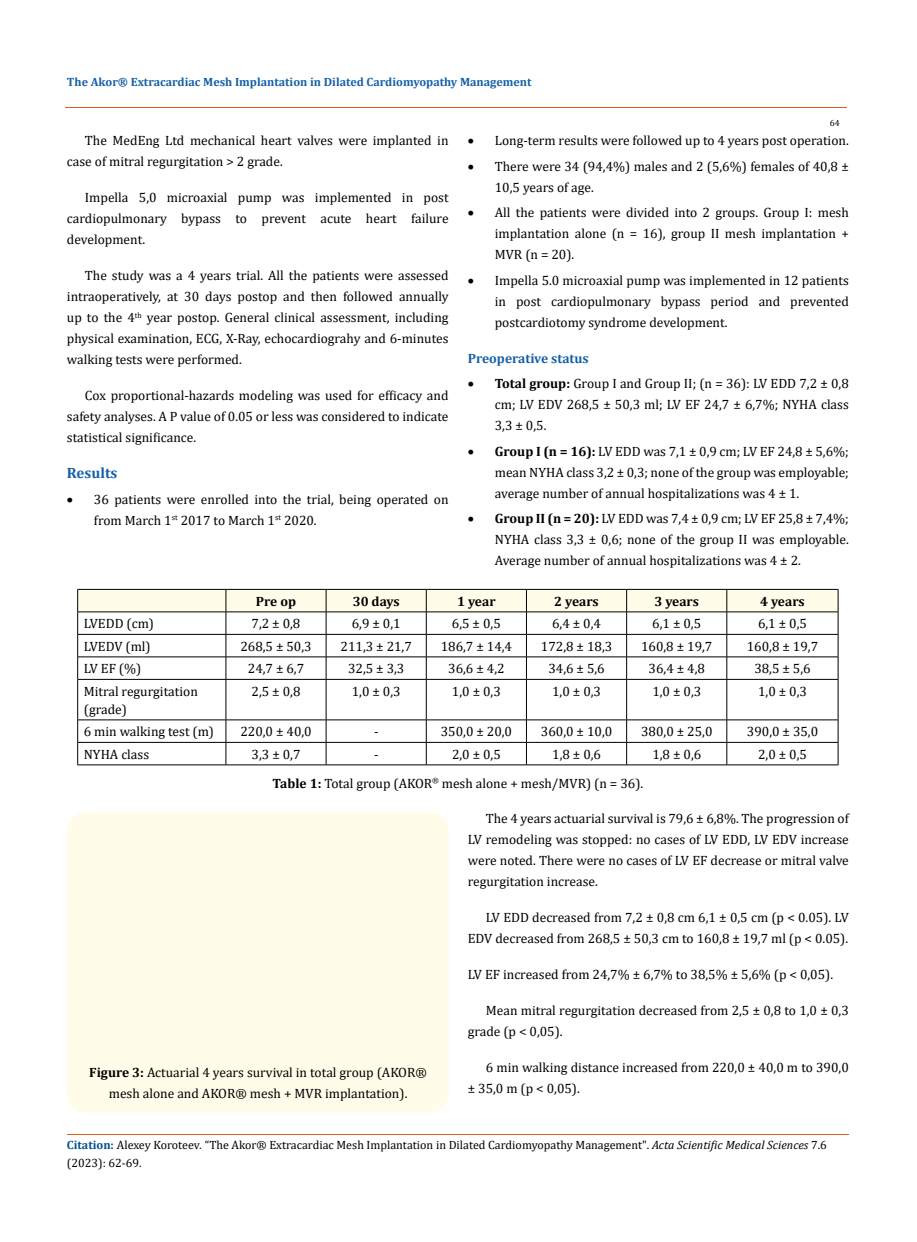
<style>
.page{position:relative;width:917px;height:1242px;background:#fff}
.page>*{position:absolute;margin:0;border:0;box-sizing:border-box;transform-origin:0 0}
.t1{font:700 15px "Cambria";color:#1560a6}
.t2{font:13.5px/21px "Cambria";color:#000;text-align:justify}
.t3{font:700 13.5px "Cambria";color:#000}
.t4{font:700 13.5px "Cambria";color:#1560a6}
.t5{font:12px/18px "Cambria";color:#000}
.t6{font:700 12px "Cambria";color:#1560a6}
.t7{font:9px "Cambria";color:#000}
.s1{font-weight:700}
.s2{font-weight:700;color:#035089}
.s3{font-style:italic}
</style>
<div class="page">
<svg style="left:77px;top:589px;width:761px;height:90px"></svg>
<hr style="left:77px;top:679px;width:149px;height:1px;background:#000">
<hr style="left:77px;top:680px;width:1px;height:40px;background:#000">
<hr style="left:226px;top:679px;width:100px;height:1px;background:#000">
<hr style="left:226px;top:680px;width:1px;height:40px;background:#000">
<hr style="left:326px;top:679px;width:100px;height:1px;background:#000">
<hr style="left:326px;top:680px;width:1px;height:40px;background:#000">
<hr style="left:426px;top:679px;width:100px;height:1px;background:#000">
<hr style="left:426px;top:680px;width:1px;height:40px;background:#000">
<hr style="left:526px;top:679px;width:100px;height:1px;background:#000">
<hr style="left:526px;top:680px;width:1px;height:40px;background:#000">
<hr style="left:626px;top:679px;width:100px;height:1px;background:#000">
<hr style="left:626px;top:680px;width:1px;height:40px;background:#000">
<hr style="left:726px;top:679px;width:112px;height:1px;background:#000">
<hr style="left:726px;top:680px;width:1px;height:40px;background:#000">
<hr style="left:837px;top:680px;width:1px;height:40px;background:#000">
<hr style="left:77px;top:720px;width:149px;height:1px;background:#000">
<hr style="left:226px;top:720px;width:100px;height:1px;background:#000">
<hr style="left:326px;top:720px;width:100px;height:1px;background:#000">
<hr style="left:426px;top:720px;width:100px;height:1px;background:#000">
<hr style="left:526px;top:720px;width:100px;height:1px;background:#000">
<hr style="left:626px;top:720px;width:100px;height:1px;background:#000">
<hr style="left:726px;top:720px;width:112px;height:1px;background:#000">
<hr style="left:77px;top:742px;width:149px;height:1px;background:#000">
<svg style="left:77px;top:720px;width:1px;height:45px"></svg>
<hr style="left:226px;top:742px;width:100px;height:1px;background:#000">
<svg style="left:226px;top:720px;width:1px;height:45px"></svg>
<hr style="left:326px;top:742px;width:100px;height:1px;background:#000">
<svg style="left:326px;top:720px;width:1px;height:45px"></svg>
<hr style="left:426px;top:742px;width:100px;height:1px;background:#000">
<svg style="left:426px;top:720px;width:1px;height:45px"></svg>
<hr style="left:526px;top:742px;width:100px;height:1px;background:#000">
<svg style="left:526px;top:720px;width:1px;height:45px"></svg>
<hr style="left:626px;top:742px;width:100px;height:1px;background:#000">
<svg style="left:626px;top:720px;width:1px;height:45px"></svg>
<hr style="left:726px;top:742px;width:112px;height:1px;background:#000">
<svg style="left:726px;top:720px;width:1px;height:45px"></svg>
<svg style="left:837px;top:720px;width:1px;height:45px"></svg>
<hr style="left:77px;top:765px;width:149px;height:1px;background:#000">
<hr style="left:226px;top:765px;width:100px;height:1px;background:#000">
<hr style="left:326px;top:765px;width:100px;height:1px;background:#000">
<hr style="left:426px;top:765px;width:100px;height:1px;background:#000">
<hr style="left:526px;top:765px;width:100px;height:1px;background:#000">
<hr style="left:626px;top:765px;width:100px;height:1px;background:#000">
<hr style="left:726px;top:765px;width:112px;height:1px;background:#000">
<div style="left:67px;top:812px;width:381px;height:301px;background:#fffde9;border-radius:18px"></div>
<hr style="left:65px;top:108px;width:782px;height:1px;background:#e05d1a">
<hr style="left:67px;top:1134px;width:781px;height:1px;background:#e05d1a">
<p class="t6" style="left:67px;top:73px;width:466px">The Akor® Extracardiac Mesh Implantation in Dilated Cardiomyopathy Management</p>
<p class="t7" style="left:829px;top:118px;width:11px">64</p>
<p class="t2" style="left:67px;top:130px;width:383px;text-indent:18px">The MedEng Ltd mechanical heart valves were implanted in case of mitral regurgitation &gt; 2 grade.</p>
<p class="t2" style="left:67px;top:187px;width:383px;text-indent:18px">Impella 5,0 microaxial pump was implemented in post cardiopulmonary bypass to prevent acute heart failure development.</p>
<p class="t2" style="left:67px;top:265px;width:383px;text-indent:18px">The study was a 4 years trial. All the patients were assessed intraoperatively, at 30 days postop and then followed annually up to the 4<sup>th</sup> year postop. General clinical assessment, including physical examination, ECG, X-Ray, echocardiograhy and 6-minutes walking tests were performed.</p>
<p class="t2" style="left:67px;top:385px;width:383px;text-indent:18px">Cox proportional-hazards modeling was used for efficacy and safety analyses. A P value of 0.05 or less was considered to indicate statistical significance.</p>
<p class="t1" style="left:67px;top:463px;width:52px">Results</p>
<p class="t2" style="left:94px;top:489px;width:356px;text-indent:-27px">• 36 patients were enrolled into the trial, being operated on from March 1<sup>st</sup> 2017 to March 1<sup>st</sup> 2020.</p>
<p class="t2" style="left:468px;top:130px;width:382px">• Long-term results were followed up to 4 years post operation.</p>
<p class="t2" style="left:495px;top:156px;width:355px;text-indent:-27px">• There were 34 (94,4%) males and 2 (5,6%) females of 40,8 ±<br>10,5 years of age.</p>
<p class="t2" style="left:495px;top:202px;width:355px;text-indent:-27px">• All the patients were divided into 2 groups. Group I: mesh implantation alone (n = 16), group II mesh implantation + MVR (n = 20).</p>
<p class="t2" style="left:495px;top:270px;width:355px;text-indent:-27px">• Impella 5.0 microaxial pump was implemented in 12 patients in post cardiopulmonary bypass period and prevented postcardiotomy syndrome development.</p>
<p class="t4" style="left:468px;top:349px;width:122px">Preoperative status</p>
<p class="t2" style="left:495px;top:373px;width:355px;text-indent:-27px">• <span class="s1">Total group:</span> Group I and Group II; (n = 36): LV EDD 7,2 ± 0,8 cm; LV EDV 268,5 ± 50,3 ml; LV EF 24,7 ± 6,7%; NYHA class 3,3 ± 0,5.</p>
<p class="t2" style="left:495px;top:441px;width:355px;text-indent:-27px">• <span class="s1">Group I (n = 16):</span> LV EDD was 7,1 ± 0,9 cm; LV EF 24,8 ± 5,6%; mean NYHA class 3,2 ± 0,3; none of the group was employable; average number of annual hospitalizations was 4 ± 1.</p>
<p class="t2" style="left:495px;top:508px;width:355px;text-indent:-27px">• <span class="s1">Group II (n = 20):</span> LV EDD was 7,4 ± 0,9 cm; LV EF 25,8 ± 7,4%; NYHA class 3,3 ± 0,6; none of the group II was employable.<br>Average number of annual hospitalizations was 4 ± 2.</p>
<p class="t3" style="left:256px;top:592px;width:42px">Pre op</p>
<p class="t3" style="left:353px;top:592px;width:48px">30 days</p>
<p class="t3" style="left:457px;top:592px;width:40px">1 year</p>
<p class="t3" style="left:554px;top:592px;width:46px">2 years</p>
<p class="t3" style="left:654px;top:592px;width:46px">3 years</p>
<p class="t3" style="left:760px;top:592px;width:46px">4 years</p>
<p class="t2" style="left:84px;top:613px;width:72px">LVEDD (cm)</p>
<p class="t2" style="left:251px;top:613px;width:50px">7,2 ± 0,8</p>
<p class="t2" style="left:352px;top:613px;width:50px">6,9 ± 0,1</p>
<p class="t2" style="left:452px;top:613px;width:50px">6,5 ± 0,5</p>
<p class="t2" style="left:552px;top:613px;width:50px">6,4 ± 0,4</p>
<p class="t2" style="left:652px;top:613px;width:50px">6,1 ± 0,5</p>
<p class="t2" style="left:758px;top:613px;width:50px">6,1 ± 0,5</p>
<p class="t2" style="left:84px;top:636px;width:69px">LVEDV (ml)</p>
<p class="t2" style="left:240px;top:636px;width:73px">268,5 ± 50,3</p>
<p class="t2" style="left:340px;top:636px;width:73px">211,3 ± 21,7</p>
<p class="t2" style="left:441px;top:636px;width:73px">186,7 ± 14,4</p>
<p class="t2" style="left:541px;top:636px;width:73px">172,8 ± 18,3</p>
<p class="t2" style="left:641px;top:636px;width:73px">160,8 ± 19,7</p>
<p class="t2" style="left:746px;top:636px;width:73px">160,8 ± 19,7</p>
<p class="t2" style="left:84px;top:658px;width:59px">LV EF (%)</p>
<p class="t2" style="left:248px;top:658px;width:58px">24,7 ± 6,7</p>
<p class="t2" style="left:348px;top:658px;width:58px">32,5 ± 3,3</p>
<p class="t2" style="left:448px;top:658px;width:58px">36,6 ± 4,2</p>
<p class="t2" style="left:548px;top:658px;width:58px">34,6 ± 5,6</p>
<p class="t2" style="left:648px;top:658px;width:58px">36,4 ± 4,8</p>
<p class="t2" style="left:754px;top:658px;width:58px">38,5 ± 5,6</p>
<p class="t2" style="left:84px;top:682px;width:116px;line-height:18px">Mitral regurgitation (grade)</p>
<p class="t2" style="left:251px;top:681px;width:50px">2,5 ± 0,8</p>
<p class="t2" style="left:352px;top:681px;width:50px">1,0 ± 0,3</p>
<p class="t2" style="left:452px;top:681px;width:50px">1,0 ± 0,3</p>
<p class="t2" style="left:552px;top:681px;width:50px">1,0 ± 0,3</p>
<p class="t2" style="left:652px;top:681px;width:50px">1,0 ± 0,3</p>
<p class="t2" style="left:758px;top:681px;width:50px">1,0 ± 0,3</p>
<p class="t2" style="left:84px;top:721px;width:132px">6 min walking test (m)</p>
<p class="t2" style="left:240px;top:721px;width:73px">220,0 ± 40,0</p>
<p class="t2" style="left:374px;top:721px;width:6px">-</p>
<p class="t2" style="left:441px;top:721px;width:73px">350,0 ± 20,0</p>
<p class="t2" style="left:541px;top:721px;width:73px">360,0 ± 10,0</p>
<p class="t2" style="left:641px;top:721px;width:73px">380,0 ± 25,0</p>
<p class="t2" style="left:746px;top:721px;width:73px">390,0 ± 35,0</p>
<p class="t2" style="left:84px;top:744px;width:67px">NYHA class</p>
<p class="t2" style="left:252px;top:744px;width:50px">3,3 ± 0,7</p>
<p class="t2" style="left:374px;top:744px;width:6px">-</p>
<p class="t2" style="left:452px;top:744px;width:50px">2,0 ± 0,5</p>
<p class="t2" style="left:552px;top:744px;width:50px">1,8 ± 0,6</p>
<p class="t2" style="left:652px;top:744px;width:50px">1,8 ± 0,6</p>
<p class="t2" style="left:758px;top:744px;width:50px">2,0 ± 0,5</p>
<p class="t2" style="left:272px;top:772px;width:372px"><span class="s1">Table 1:</span> Total group (AKOR<sup>®</sup> mesh alone + mesh/MVR) (n = 36).</p>
<p class="t2" style="left:89px;top:1062px;width:339px;text-align:center"><span class="s1">Figure 3:</span> Actuarial 4 years survival in total group (AKOR® mesh alone and AKOR® mesh + MVR implantation).</p>
<p class="t2" style="left:468px;top:808px;width:382px;text-indent:18px">The 4 years actuarial survival is 79,6 ± 6,8%. The progression of LV remodeling was stopped: no cases of LV EDD, LV EDV increase were noted. There were no cases of LV EF decrease or mitral valve regurgitation increase.</p>
<p class="t2" style="left:468px;top:907px;width:382px;text-align:right">LV EDD decreased from 7,2 ± 0,8 cm 6,1 ± 0,5 cm (p &lt; 0.05). LV<br>EDV decreased from 268,5 ± 50,3 cm to 160,8 ± 19,7 ml (p &lt; 0.05).</p>
<p class="t2" style="left:468px;top:964px;width:367px">LV EF increased from 24,7% ± 6,7% to 38,5% ± 5,6% (p &lt; 0,05).</p>
<p class="t2" style="left:468px;top:1000px;width:382px;text-indent:18px">Mean mitral regurgitation decreased from 2,5 ± 0,8 to 1,0 ± 0,3 grade (p &lt; 0,05).</p>
<p class="t2" style="left:468px;top:1057px;width:382px;text-indent:18px">6 min walking distance increased from 220,0 ± 40,0 m to 390,0 ± 35,0 m (p &lt; 0,05).</p>
<p class="t5" style="left:67px;top:1136px;width:761px"><span class="s2">Citation:</span> Alexey Koroteev<span class="s3">.</span> “The Akor® Extracardiac Mesh Implantation in Dilated Cardiomyopathy Management". <span class="s3">Acta Scientific Medical Sciences</span> 7.6 (2023): 62-69.</p>
</div>
